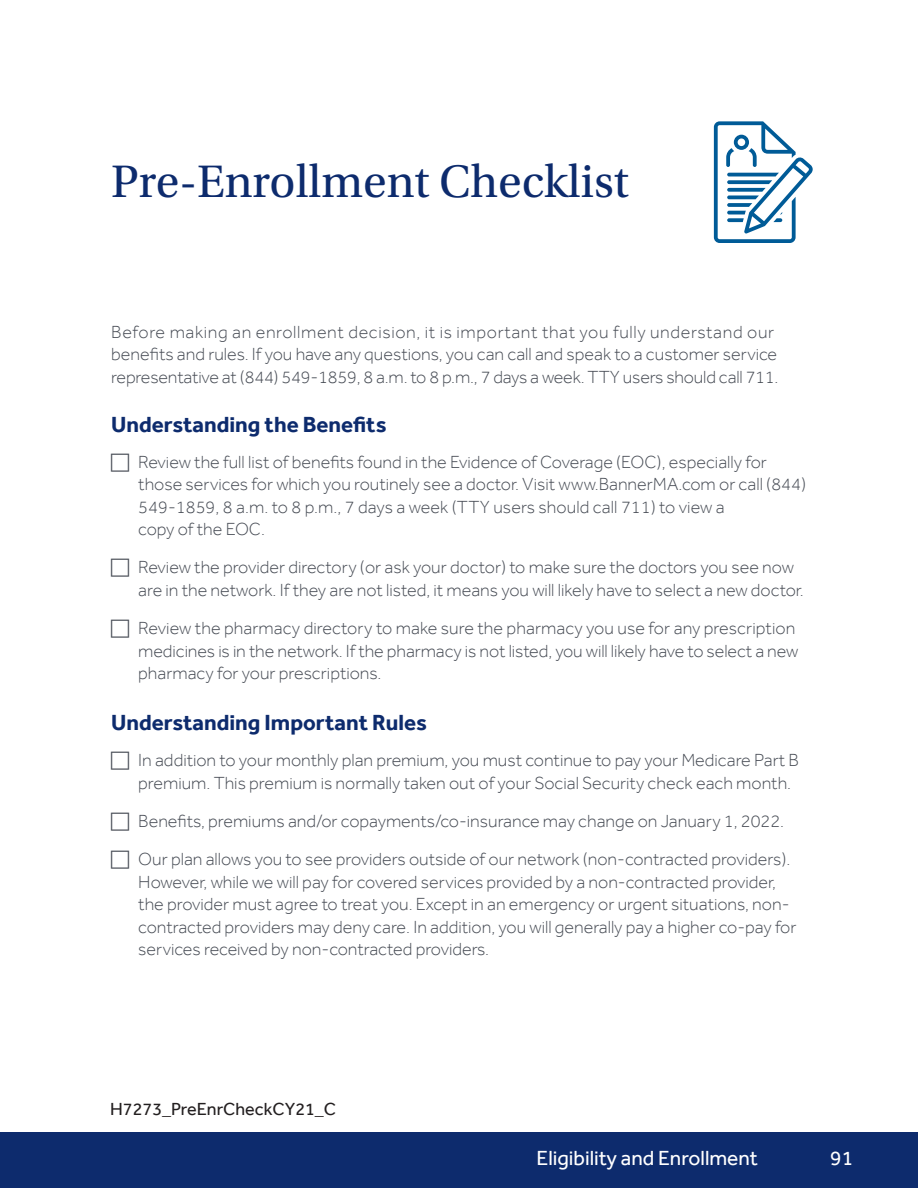
<style>
.page{position:relative;width:918px;height:1188px;background:#fff}
.page>*{position:absolute;margin:0;border:0;box-sizing:border-box;transform-origin:0 0}
.Subheading{font:48px "Utopia Std";color:#0d2b6d}
.Subheading-2{font:700 22.5px "Effra";color:#0d2b6d}
.t1{font:21px "Effra";color:#fff}
.Body{font:300 18px/22.5px "Effra";color:#464b54}
.Body-2{font:18px "Effra";color:#231f20}
</style>
<div class="page">
<svg style="left:714px;top:121px;width:99px;height:122px"></svg>
<div style="left:0;top:1133px;width:918px;height:55px;background:#0d2b6d"></div>
<p class="Subheading" style="left:111px;top:155px;width:519px">Pre-Enrollment Checklist</p>
<p class="Body" style="left:111px;top:321px;width:669px">Before making an enrollment decision, it is important that you fully understand our benefits and rules. If you have any questions, you can call and speak to a customer service representative at (844) 549-1859, 8 a.m. to 8 p.m., 7 days a week. TTY users should call 711.</p>
<p class="Subheading-2" style="left:111px;top:411px;width:277px">Understanding the Benefits</p>
<p class="Body" style="left:138px;top:450px;width:669px">Review the full list of benefits found in the Evidence of Coverage (EOC), especially for those services for which you routinely see a doctor. Visit www.BannerMA.com or call (844)<br>549-1859, 8 a.m. to 8 p.m., 7 days a week (TTY users should call 711) to view a<br>copy of the EOC.</p>
<p class="Body" style="left:138px;top:556px;width:667px">Review the provider directory (or ask your doctor) to make sure the doctors you see now are in the network. If they are not listed, it means you will likely have to select a new doctor.</p>
<p class="Body" style="left:138px;top:617px;width:662px">Review the pharmacy directory to make sure the pharmacy you use for any prescription medicines is in the network. If the pharmacy is not listed, you will likely have to select a new pharmacy for your prescriptions.</p>
<p class="Subheading-2" style="left:111px;top:709px;width:317px">Understanding Important Rules</p>
<p class="Body" style="left:138px;top:749px;width:662px">In addition to your monthly plan premium, you must continue to pay your Medicare Part B premium. This premium is normally taken out of your Social Security check each month.</p>
<p class="Body" style="left:138px;top:809px;width:647px">Benefits, premiums and/or copayments/co-insurance may change on January 1, 2022.</p>
<p class="Body" style="left:138px;top:848px;width:660px">Our plan allows you to see providers outside of our network (non-contracted providers).<br>However, while we will pay for covered services provided by a non-contracted provider, the provider must agree to treat you. Except in an emergency or urgent situations, non&shy;contracted providers may deny care. In addition, you will generally pay a higher co-pay for services received by non-contracted providers.</p>
<p class="Body-2" style="left:110px;top:1098px;width:228px">H7273_PreEnrCheckCY21_C</p>
<p class="t1" style="left:537px;top:1145px;width:223px">Eligibility and Enrollment</p>
<p class="t1" style="left:830px;top:1145px;width:24px">91</p>
</div>
